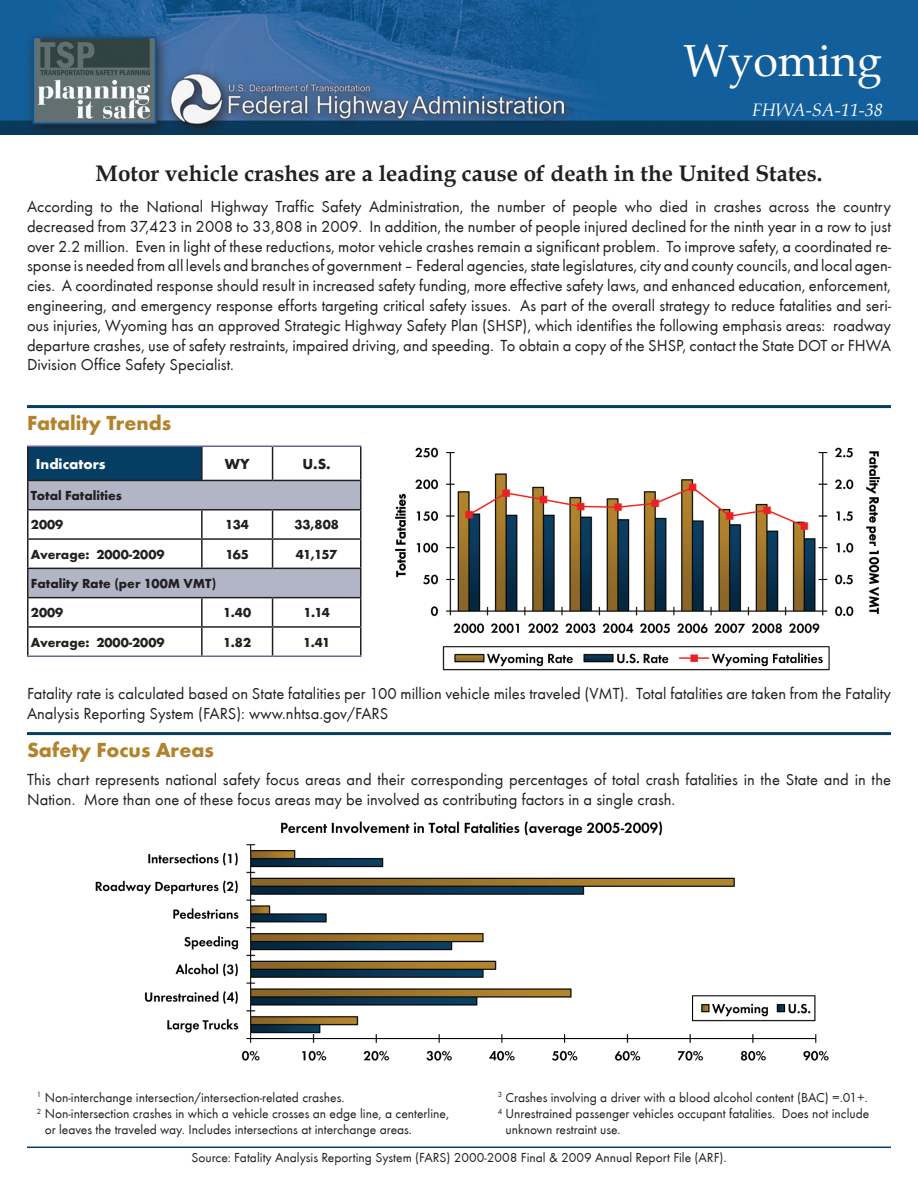
<style>
.page{position:relative;width:918px;height:1188px;background:#fff}
.page>*{position:absolute;margin:0;border:0;box-sizing:border-box;transform-origin:0 0}
.t1{font:45px "Book Antiqua";color:#fff}
.heading1{font:700 22.5px "Book Antiqua";color:#231f20}
.heading2{font:700 21px "Futura T";color:#b2832c}
.contacts{font:italic 18px "Book Antiqua";color:#fff}
.body{font:16.5px/19.8px "Futura T";color:#231f20}
.TableHead{font:700 15px "Futura T";color:#fff}
.TableHead-2{font:700 15px "Futura T";color:#231f20}
.source{font:13.5px/16.2px "Futura T";color:#231f20}
.TableBodyText_tbt{font:700 13.5px "Futura T";color:#231f20}
</style>
<div class="page">
<hr style="left:27px;top:1147px;width:864px;height:1px;background:#063e63">
<img style="left:0;top:0;width:918px;height:135px">
<hr style="left:27px;top:405px;width:864px;height:3px;background:#063e63">
<div style="left:28px;top:446px;width:174px;height:34px;background:#063e63"></div>
<hr style="left:27px;top:446px;width:175px;height:1px;background:#669">
<hr style="left:202px;top:446px;width:71px;height:1px;background:#669">
<hr style="left:273px;top:446px;width:89px;height:1px;background:#669">
<hr style="left:27px;top:656px;width:175px;height:1px;background:#669">
<hr style="left:202px;top:656px;width:71px;height:1px;background:#669">
<hr style="left:273px;top:656px;width:89px;height:1px;background:#669">
<hr style="left:27px;top:447px;width:1px;height:33px;background:#231f20">
<hr style="left:201px;top:447px;width:2px;height:33px;background:#231f20">
<hr style="left:272px;top:447px;width:1px;height:33px;background:#231f20">
<hr style="left:360px;top:447px;width:2px;height:33px;background:#231f20">
<hr style="left:273px;top:480px;width:89px;height:1px;background:#231f20">
<hr style="left:360px;top:481px;width:2px;height:28px;background:#231f20">
<hr style="left:273px;top:509px;width:89px;height:1px;background:#231f20">
<hr style="left:360px;top:511px;width:2px;height:27px;background:#231f20">
<hr style="left:273px;top:538px;width:89px;height:2px;background:#231f20">
<hr style="left:360px;top:540px;width:2px;height:28px;background:#231f20">
<hr style="left:273px;top:568px;width:89px;height:1px;background:#231f20">
<hr style="left:360px;top:569px;width:2px;height:28px;background:#231f20">
<hr style="left:273px;top:597px;width:89px;height:1px;background:#231f20">
<hr style="left:360px;top:598px;width:2px;height:28px;background:#231f20">
<hr style="left:273px;top:626px;width:89px;height:2px;background:#231f20">
<svg style="left:27px;top:480px;width:334px;height:176px"></svg>
<hr style="left:360px;top:628px;width:2px;height:28px;background:#231f20">
<hr style="left:27px;top:732px;width:864px;height:3px;background:#063e63">
<img style="left:395px;top:447px;width:486px;height:224px">
<img style="left:95px;top:821px;width:734px;height:240px">
<p class="t1" style="left:683px;top:30px;width:200px">Wyoming</p>
<p class="contacts" style="left:752px;top:97px;width:132px">FHWA-SA-11-38</p>
<p class="heading1" style="left:96px;top:158px;width:728px">Motor vehicle crashes are a leading cause of death in the United States.</p>
<p class="body" style="left:27px;top:197px;width:866px;text-align:justify">According to the National Highway Traffic Safety Administration, the number of people who died in crashes across the country decreased from 37,423 in 2008 to 33,808 in 2009. In addition, the number of people injured declined for the ninth year in a row to just over 2.2 million. Even in light of these reductions, motor vehicle crashes remain a significant problem. To improve safety, a coordinated re&shy;sponse is needed from all levels and branches of government – Federal agencies, state legislatures, city and county councils, and local agen&shy;cies. A coordinated response should result in increased safety funding, more effective safety laws, and enhanced education, enforcement, engineering, and emergency response efforts targeting critical safety issues. As part of the overall strategy to reduce fatalities and seri&shy;ous injuries, Wyoming has an approved Strategic Highway Safety Plan (SHSP), which identifies the following emphasis areas: roadway departure crashes, use of safety restraints, impaired driving, and speeding. To obtain a copy of the SHSP, contact the State DOT or FHWA Division Office Safety Specialist.</p>
<p class="heading2" style="left:27px;top:410px;width:146px">Fatality Trends</p>
<p class="TableHead" style="left:36px;top:455px;width:71px">Indicators</p>
<p class="TableHead-2" style="left:225px;top:455px;width:26px">WY</p>
<p class="TableHead-2" style="left:302px;top:455px;width:30px">U.S.</p>
<p class="TableBodyText_tbt" style="left:31px;top:488px;width:93px">Total Fatalities</p>
<p class="TableBodyText_tbt" style="left:31px;top:517px;width:34px">2009</p>
<p class="TableBodyText_tbt" style="left:225px;top:517px;width:25px">134</p>
<p class="TableBodyText_tbt" style="left:294px;top:517px;width:46px">33,808</p>
<p class="TableBodyText_tbt" style="left:31px;top:546px;width:135px">Average: 2000-2009</p>
<p class="TableBodyText_tbt" style="left:225px;top:546px;width:25px">165</p>
<p class="TableBodyText_tbt" style="left:296px;top:546px;width:43px">41,157</p>
<p class="TableBodyText_tbt" style="left:31px;top:576px;width:187px">Fatality Rate (per 100M VMT)</p>
<p class="TableBodyText_tbt" style="left:31px;top:605px;width:34px">2009</p>
<p class="TableBodyText_tbt" style="left:223px;top:605px;width:29px">1.40</p>
<p class="TableBodyText_tbt" style="left:303px;top:605px;width:28px">1.14</p>
<p class="TableBodyText_tbt" style="left:31px;top:634px;width:135px">Average: 2000-2009</p>
<p class="TableBodyText_tbt" style="left:223px;top:634px;width:29px">1.82</p>
<p class="TableBodyText_tbt" style="left:303px;top:634px;width:29px">1.41</p>
<p class="body" style="left:27px;top:684px;width:866px">Fatality rate is calculated based on State fatalities per 100 million vehicle miles traveled (VMT). Total fatalities are taken from the Fatality<br>Analysis Reporting System (FARS): www.nhtsa.gov/FARS</p>
<p class="heading2" style="left:27px;top:737px;width:188px">Safety Focus Areas</p>
<p class="body" style="left:27px;top:770px;width:866px">This chart represents national safety focus areas and their corresponding percentages of total crash fatalities in the State and in the<br>Nation. More than one of these focus areas may be involved as contributing factors in a single crash.</p>
<p class="source" style="left:37px;top:1089px;width:309px"><sup>1</sup> Non-interchange intersection/intersection-related crashes.</p>
<p class="source" style="left:45px;top:1106px;width:406px;text-indent:-8px"><sup>2</sup> Non-intersection crashes in which a vehicle crosses an edge line, a centerline, or leaves the traveled way. Includes intersections at interchange areas.</p>
<p class="source" style="left:498px;top:1089px;width:372px"><sup>3</sup> Crashes involving a driver with a blood alcohol content (BAC) =.01+.</p>
<p class="source" style="left:506px;top:1106px;width:365px;text-indent:-8px"><sup>4</sup> Unrestrained passenger vehicles occupant fatalities. Does not include unknown restraint use.</p>
<p class="source" style="left:191px;top:1150px;width:537px">Source: Fatality Analysis Reporting System (FARS) 2000-2008 Final &amp; 2009 Annual Report File (ARF).</p>
</div>
